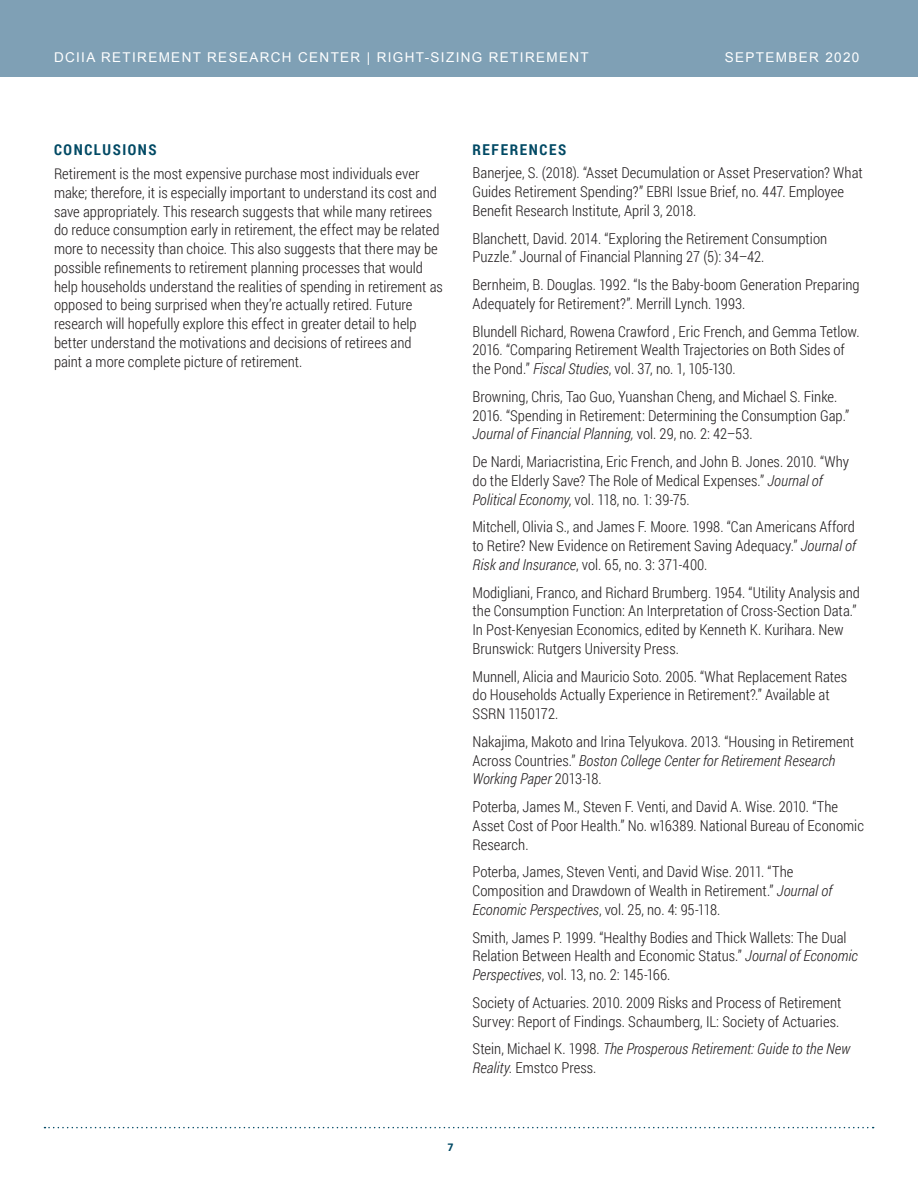
<style>
.page{position:relative;width:918px;height:1188px;background:#fff}
.page>*{position:absolute;margin:0;border:0;box-sizing:border-box;transform-origin:0 0}
.Body_Copy{font:300 15px/18.8px "Roboto Condensed";color:#231f20}
.Body_Copy-2{font:italic 300 15px/18.8px "Roboto Condensed";color:#231f20}
.Subhead_2{font:700 15px "Roboto Condensed";letter-spacing:.105em;color:#004964}
.t1{font:13.5px "Arial";letter-spacing:.1em;color:#fff}
.t2{font:700 12px "Calibri";color:#004964}
.s1{font-style:italic}
.s2{font-style:normal}
</style>
<div class="page">
<svg style="left:44px;top:1127px;width:830px;height:1px"></svg>
<div style="left:0;top:0;width:918px;height:76px;background:#7fa0b5"></div>
<p class="t1" style="left:54px;top:48px;width:536px">DCIIA RETIREMENT RESEARCH CENTER | RIGHT-SIZING RETIREMENT</p>
<p class="t1" style="left:725px;top:48px;width:136px">SEPTEMBER 2020</p>
<p class="Subhead_2" style="left:54px;top:139px;width:104px">CONCLUSIONS</p>
<p class="Body_Copy" style="left:54px;top:164px;width:390px">Retirement is the most expensive purchase most individuals ever make; therefore, it is especially important to understand its cost and save appropriately. This research suggests that while many retirees do reduce consumption early in retirement, the effect may be related more to necessity than choice. This also suggests that there may be possible refinements to retirement planning processes that would help households understand the realities of spending in retirement as opposed to being surprised when they’re actually retired. Future research will hopefully explore this effect in greater detail to help better understand the motivations and decisions of retirees and paint a more complete picture of retirement.</p>
<p class="Subhead_2" style="left:472px;top:139px;width:95px">REFERENCES</p>
<p class="Body_Copy" style="left:472px;top:163px;width:392px">Banerjee, S. (2018). “Asset Decumulation or Asset Preservation? What<br>Guides Retirement Spending?” EBRI Issue Brief, no. 447. Employee<br>Benefit Research Institute, April 3, 2018.</p>
<p class="Body_Copy" style="left:472px;top:229px;width:356px">Blanchett, David. 2014. “Exploring the Retirement Consumption<br>Puzzle.” Journal of Financial Planning 27 (5): 34–42.</p>
<p class="Body_Copy" style="left:472px;top:275px;width:389px">Bernheim, B. Douglas. 1992. “Is the Baby-boom Generation Preparing<br>Adequately for Retirement?”. Merrill Lynch. 1993.</p>
<p class="Body_Copy" style="left:472px;top:322px;width:389px">Blundell Richard, Rowena Crawford , Eric French, and Gemma Tetlow.<br>2016. “Comparing Retirement Wealth Trajectories on Both Sides of the Pond.” <span class="s1">Fiscal Studies</span>, vol. 37, no. 1, 105-130.</p>
<p class="Body_Copy" style="left:472px;top:387px;width:378px">Browning, Chris, Tao Guo, Yuanshan Cheng, and Michael S. Finke.<br>2016. “Spending in Retirement: Determining the Consumption Gap.”<br><span class="s1">Journal of Financial Planning,</span> vol. 29, no. 2: 42–53.</p>
<p class="Body_Copy" style="left:472px;top:452px;width:378px">De Nardi, Mariacristina, Eric French, and John B. Jones. 2010. “Why do the Elderly Save? The Role of Medical Expenses.” <span class="s1">Journal of<br>Political Economy</span>, vol. 118, no. 1: 39-75.</p>
<p class="Body_Copy" style="left:472px;top:517px;width:385px;text-align:justify">Mitchell, Olivia S., and James F. Moore. 1998. “Can Americans Afford to Retire? New Evidence on Retirement Saving Adequacy.” <span class="s1">Journal of Risk and Insurance</span>, vol. 65, no. 3: 371-400.</p>
<p class="Body_Copy" style="left:472px;top:583px;width:389px">Modigliani, Franco, and Richard Brumberg. 1954. “Utility Analysis and the Consumption Function: An Interpretation of Cross-Section Data.” In Post-Kenyesian Economics, edited by Kenneth K. Kurihara. New Brunswick: Rutgers University Press.</p>
<p class="Body_Copy" style="left:472px;top:667px;width:376px">Munnell, Alicia and Mauricio Soto. 2005. “What Replacement Rates do Households Actually Experience in Retirement?.” Available at<br>SSRN 1150172.</p>
<p class="Body_Copy" style="left:472px;top:732px;width:383px">Nakajima, Makoto and Irina Telyukova. 2013. “Housing in Retirement<br>Across Countries.” <span class="s1">Boston College Center for Retirement Research<br>Working Paper</span> 2013-18.</p>
<p class="Body_Copy" style="left:472px;top:797px;width:393px">Poterba, James M., Steven F. Venti, and David A. Wise. 2010. “The<br>Asset Cost of Poor Health.” No. w16389. National Bureau of Economic<br>Research.</p>
<p class="Body_Copy" style="left:472px;top:862px;width:361px">Poterba, James, Steven Venti, and David Wise. 2011. “The<br>Composition and Drawdown of Wealth in Retirement.” <span class="s1">Journal of<br>Economic Perspectives</span>, vol. 25, no. 4: 95-118.</p>
<p class="Body_Copy" style="left:472px;top:928px;width:387px">Smith, James P. 1999. “Healthy Bodies and Thick Wallets: The Dual<br>Relation Between Health and Economic Status.” <span class="s1">Journal of Economic<br>Perspectives</span>, vol. 13, no. 2: 145-166.</p>
<p class="Body_Copy" style="left:472px;top:993px;width:371px">Society of Actuaries. 2010. 2009 Risks and Process of Retirement<br>Survey: Report of Findings. Schaumberg, IL: Society of Actuaries.</p>
<p class="Body_Copy-2" style="left:472px;top:1039px;width:379px"><span class="s2">Stein, Michael K. 1998.</span> The Prosperous Retirement: Guide to the New<br>Reality<span class="s2">. Emstco Press.</span></p>
<p class="t2" style="left:447px;top:1138px;width:8px">7</p>
</div>
